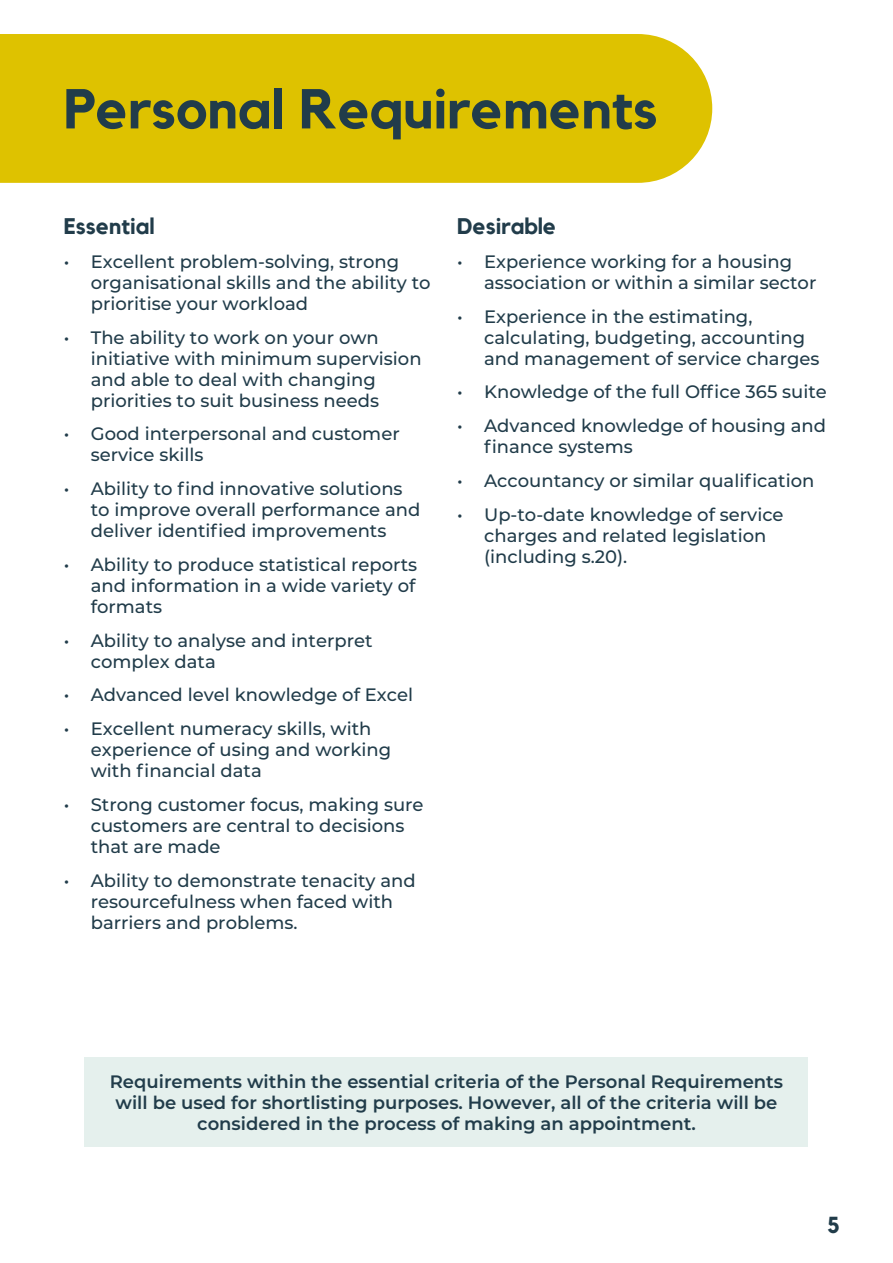
<style>
.page{position:relative;width:893px;height:1263px;background:#fff}
.page>*{position:absolute;margin:0;border:0;box-sizing:border-box;transform-origin:0 0}
.t1{font:700 55.5px "Kollektif";color:#213c4a}
.t2{font:700 22.5px "Kollektif";color:#213c4a}
.t3{font:500 18px/21px "Montserrat";color:#213c4a}
.t4{font:600 18px/21px "Montserrat";color:#213c4a;text-align:center}
</style>
<div class="page">
<div style="left:0;top:34px;width:712px;height:149px;background:#dec200"></div>
<div style="left:85px;top:1057px;width:723px;height:90px;background:#e5f0ed"></div>
<h1 class="t1" style="left:64px;top:77px;width:595px">Personal Requirements</h1>
<p class="t2" style="left:64px;top:213px;width:92px">Essential</p>
<p class="t3" style="left:91px;top:250px;width:341px;text-indent:-27px">• Excellent problem-solving, strong organisational skills and the ability to prioritise your workload</p>
<p class="t3" style="left:91px;top:326px;width:332px;text-indent:-27px">• The ability to work on your own initiative with minimum supervision and able to deal with changing priorities to suit business needs</p>
<p class="t3" style="left:91px;top:423px;width:310px;text-indent:-27px">• Good interpersonal and customer service skills</p>
<p class="t3" style="left:91px;top:477px;width:331px;text-indent:-27px">• Ability to find innovative solutions to improve overall performance and deliver identified improvements</p>
<p class="t3" style="left:91px;top:553px;width:328px;text-align:justify;text-indent:-27px">• Ability to produce statistical reports and information in a wide variety of formats</p>
<p class="t3" style="left:91px;top:629px;width:283px;text-indent:-27px">• Ability to analyse and interpret complex data</p>
<p class="t3" style="left:64px;top:684px;width:351px">• Advanced level knowledge of Excel</p>
<p class="t3" style="left:91px;top:717px;width:302px;text-indent:-27px">• Excellent numeracy skills, with experience of using and working with financial data</p>
<p class="t3" style="left:91px;top:793px;width:334px;text-indent:-27px">• Strong customer focus, making sure customers are central to decisions that are made</p>
<p class="t3" style="left:91px;top:869px;width:326px;text-indent:-27px">• Ability to demonstrate tenacity and resourcefulness when faced with barriers and problems.</p>
<p class="t2" style="left:457px;top:213px;width:101px">Desirable</p>
<p class="t3" style="left:484px;top:250px;width:334px;text-indent:-27px">• Experience working for a housing association or within a similar sector</p>
<p class="t3" style="left:484px;top:305px;width:337px;text-indent:-27px">• Experience in the estimating, calculating, budgeting, accounting and management of service charges</p>
<p class="t3" style="left:457px;top:381px;width:371px">• Knowledge of the full Office 365 suite</p>
<p class="t3" style="left:484px;top:414px;width:343px;text-indent:-27px">• Advanced knowledge of housing and finance systems</p>
<p class="t3" style="left:457px;top:469px;width:359px">• Accountancy or similar qualification</p>
<p class="t3" style="left:484px;top:503px;width:301px;text-indent:-27px">• Up-to-date knowledge of service charges and related legislation (including s.20).</p>
<p class="t4" style="left:110px;top:1070px;width:675px">Requirements within the essential criteria of the Personal Requirements will be used for shortlisting purposes. However, all of the criteria will be considered in the process of making an appointment.</p>
<p class="t2" style="left:827px;top:1207px;width:14px">5</p>
</div>
